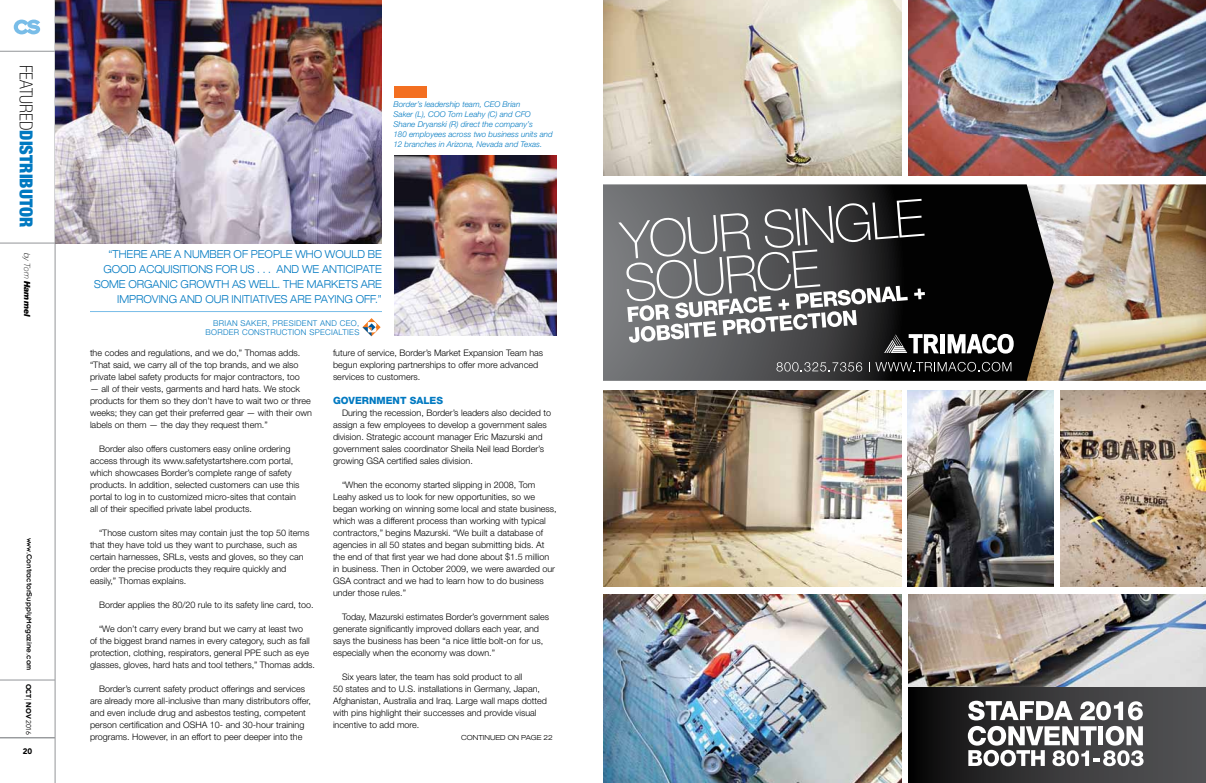
<style>
.page{position:relative;width:1206px;height:783px;background:#fff}
.page>*{position:absolute;margin:0;border:0;box-sizing:border-box;transform-origin:0 0}
.t1{font:900 condensed 18px "Helvetica Neue LT Std";color:#0079c1}
.t2{font:300 expanded 11px "Helvetica Neue LT Std";color:#0079c1;scale:.9 1}
.t3{font:800 10px "Helvetica Neue LT Std";color:#0079c1}
.t4{font:300 9px/12px "Helvetica Neue LT Std";color:#000}
.t5{font:italic 900 8.5px "Helvetica Neue LT Std";color:#000}
.t6{font:italic 300 8px/10px "Helvetica Neue LT Std";color:#0079c1}
.t7{font:300 8px/9px "Helvetica Neue LT Std";letter-spacing:.04em;color:#0079c1}
.t8{font:8px "Insignia LT Std";color:#000}
.t9{font:900 8px "Avenir LT Std";color:#000}
.t10{font:300 expanded 7px "Helvetica Neue LT Std";color:#000}
.t11{font:900 7px "Avenir LT Std";letter-spacing:-.03em;color:#000}
.s1{font-weight:100;color:#000}
.s2{font-weight:100}
.s3{font-weight:300}
.s4{font-weight:400}
</style>
<div class="page">
<hr style="left:0;top:680px;width:55px;height:1px;background:#939598">
<hr style="left:0;top:51px;width:55px;height:1px;background:#939598">
<hr style="left:55px;top:0;width:1px;height:783px;background:#939598">
<hr style="left:0;top:738px;width:55px;height:1px;background:#939598">
<hr style="left:0;top:243px;width:55px;height:1px;background:#939598">
<svg style="left:14px;top:20px;width:26px;height:14px"></svg>
<img style="left:1054px;top:184px;width:152px;height:197px">
<img style="left:603px;top:594px;width:298px;height:189px">
<img style="left:908px;top:594px;width:298px;height:93px">
<img style="left:603px;top:390px;width:298px;height:197px">
<img style="left:907px;top:390px;width:147px;height:197px">
<img style="left:1060px;top:390px;width:146px;height:197px">
<img style="left:603px;top:0;width:298px;height:175px">
<img style="left:908px;top:0;width:298px;height:176px">
<svg style="left:603px;top:184px;width:451px;height:197px;background:#343333"></svg>
<hr style="left:940px;top:334px;width:4px;height:19px;background:#fff">
<svg style="left:948px;top:334px;width:66px;height:20px"></svg>
<svg style="left:618px;top:199px;width:321px;height:154px;background:#636465"></svg>
<svg style="left:777px;top:362px;width:85px;height:10px"></svg>
<svg style="left:869px;top:362px;width:142px;height:10px"></svg>
<svg style="left:908px;top:687px;width:298px;height:96px;background:#323233"></svg>
<svg style="left:968px;top:701px;width:105px;height:19px"></svg>
<svg style="left:1080px;top:701px;width:63px;height:19px"></svg>
<svg style="left:968px;top:726px;width:176px;height:40px"></svg>
<img style="left:394px;top:156px;width:162px;height:180px">
<img style="left:55px;top:0;width:327px;height:244px">
<div style="left:394px;top:86px;width:33px;height:11px;background:#f36f21"></div>
<hr style="left:90px;top:311px;width:292px;height:1px;background:#79bde8">
<svg style="left:362px;top:318px;width:19px;height:18px"></svg>
<h1 class="t1" style="left:37px;top:65px;width:164px;rotate:90deg"><span class="s1">Featured</span>DIStributor</h1>
<p class="t5" style="left:32px;top:253px;width:66px;rotate:90deg"><span class="s2">by Tom</span> Hammel</p>
<p class="t8" style="left:33px;top:538px;width:135px;rotate:90deg">www.ContractorSupplyMagazine.com</p>
<p class="t11" style="left:33px;top:684px;width:53px;rotate:90deg">OCT <span class="s3">|</span> NOV <span class="s4">2016</span></p>
<p class="t9" style="left:23px;top:746px;width:11px">20</p>
<p class="t6" style="left:394px;top:100px;width:161px">Border’s leadership team, CEO Brian<br>Saker (L), COO Tom Leahy (C) and CFO Shane Dryanski (R) direct the company’s<br>180 employees across two business units and 12 branches in Arizona, Nevada and Texas.</p>
<p class="t2" style="left:108px;top:248px;width:168px">“THERE ARE A NUMBER OF PEOP</p>
<p class="t2" style="left:280px;top:248px;width:114px">LE WHO WOU LD BE</p>
<p class="t2" style="left:103px;top:263px;width:10px">GOOD</p>
<p class="t2" style="left:139px;top:263px;width:52px">ACQUISITION</p>
<p class="t2" style="left:206px;top:263px;width:137px">S FOR US . . . AND WE ANTICIPATE</p>
<p class="t2" style="left:94px;top:278px;width:64px">SOME ORGANIC</p>
<p class="t2" style="left:181px;top:278px;width:224px">GROWTH AS WELL. THE MARKETS ARE</p>
<p class="t2" style="left:117px;top:293px;width:54px">IMPROVING</p>
<p class="t2" style="left:180px;top:293px;width:10px">AND</p>
<p class="t2" style="left:205px;top:293px;width:35px">OU R INITIATI</p>
<p class="t2" style="left:267px;top:293px;width:82px">VES ARE PAYING</p>
<p class="t2" style="left:356px;top:293px;width:31px">OFF.”</p>
<p class="t7" style="left:205px;top:318px;width:155px;text-indent:8px">brian saker, presi dent an d CEO,<br>Border construction Specialties</p>
<p class="t4" style="left:90px;top:346px;width:212px">the codes and regulations, and we do,” Thomas adds. “That said, we carry all of the top brands, and we also private label safety products for major contractors, too</p>
<p class="t4" style="left:90px;top:382px;width:223px">— all of their vests, garments and hard hats. We stock products for them so they don’t have to wait two or three weeks; they can get their preferred gear — with their own labels on them — the day they request them.”</p>
<p class="t4" style="left:90px;top:442px;width:211px;text-indent:9px">Border also offers customers easy online ordering access through its www.safetystartshere.com portal, which showcases Border’s complete range of safety products. In addition, selected customers can use this portal to log in to customized micro-sites that contain all of their specified private label products.</p>
<p class="t4" style="left:90px;top:526px;width:221px;text-indent:9px">“Those custom sites may contain just the top 50 items that they have told us they want to purchase, such as certain harnesses, SRLs, vests and gloves, so they can order the precise products they require quickly and easily,” Thomas explains.</p>
<p class="t4" style="left:99px;top:598px;width:216px">Border applies the 80/20 rule to its safety line card, too.</p>
<p class="t4" style="left:90px;top:622px;width:227px;text-indent:9px">“We don’t carry every brand but we carry at least two<br>of the biggest brand names in every category, such as fall protection, clothing, respirators, general PPE such as eye glasses, gloves, hard hats and tool tethers,” Thomas adds.</p>
<p class="t4" style="left:90px;top:682px;width:222px;text-indent:9px">Border’s current safety product offerings and services are already more all-inclusive than many distributors offer, and even include drug and asbestos testing, competent person certification and OSHA 10- and 30-hour training programs. However, in an effort to peer deeper into the</p>
<p class="t4" style="left:333px;top:346px;width:212px">future of service, Border’s Market Expansion Team has begun exploring partnerships to offer more advanced services to customers.</p>
<p class="t3" style="left:333px;top:394px;width:111px">GOVERNMENT SALES</p>
<p class="t4" style="left:333px;top:406px;width:220px;text-indent:9px">During the recession, Border’s leaders also decided to assign a few employees to develop a government sales division. Strategic account manager Eric Mazurski and government sales coordinator Sheila Neil lead Border’s growing GSA certified sales division.</p>
<p class="t4" style="left:333px;top:478px;width:225px;text-indent:9px">“When the economy started slipping in 2008, Tom Leahy asked us to look for new opportunities, so we began working on winning some local and state business, which was a different process than working with typical contractors,” begins Mazurski. “We built a database of agencies in all 50 states and began submitting bids. At the end of that first year we had done about $1.5 million in business. Then in October 2009, we were awarded our GSA contract and we had to learn how to do business under those rules.”</p>
<p class="t4" style="left:333px;top:610px;width:218px;text-indent:9px">Today, Mazurski estimates Border’s government sales generate significantly improved dollars each year, and says the business has been “a nice little bolt-on for us, especially when the economy was down.”</p>
<p class="t4" style="left:333px;top:670px;width:216px;text-indent:9px">Six years later, the team has sold product to all<br>50 states and to U.S. installations in Germany, Japan, Afghanistan, Australia and Iraq. Large wall maps dotted with pins highlight their successes and provide visual incentive to add more.</p>
<p class="t10" style="left:461px;top:733px;width:93px">CONTINUED ON PAGE 22</p>
</div>
